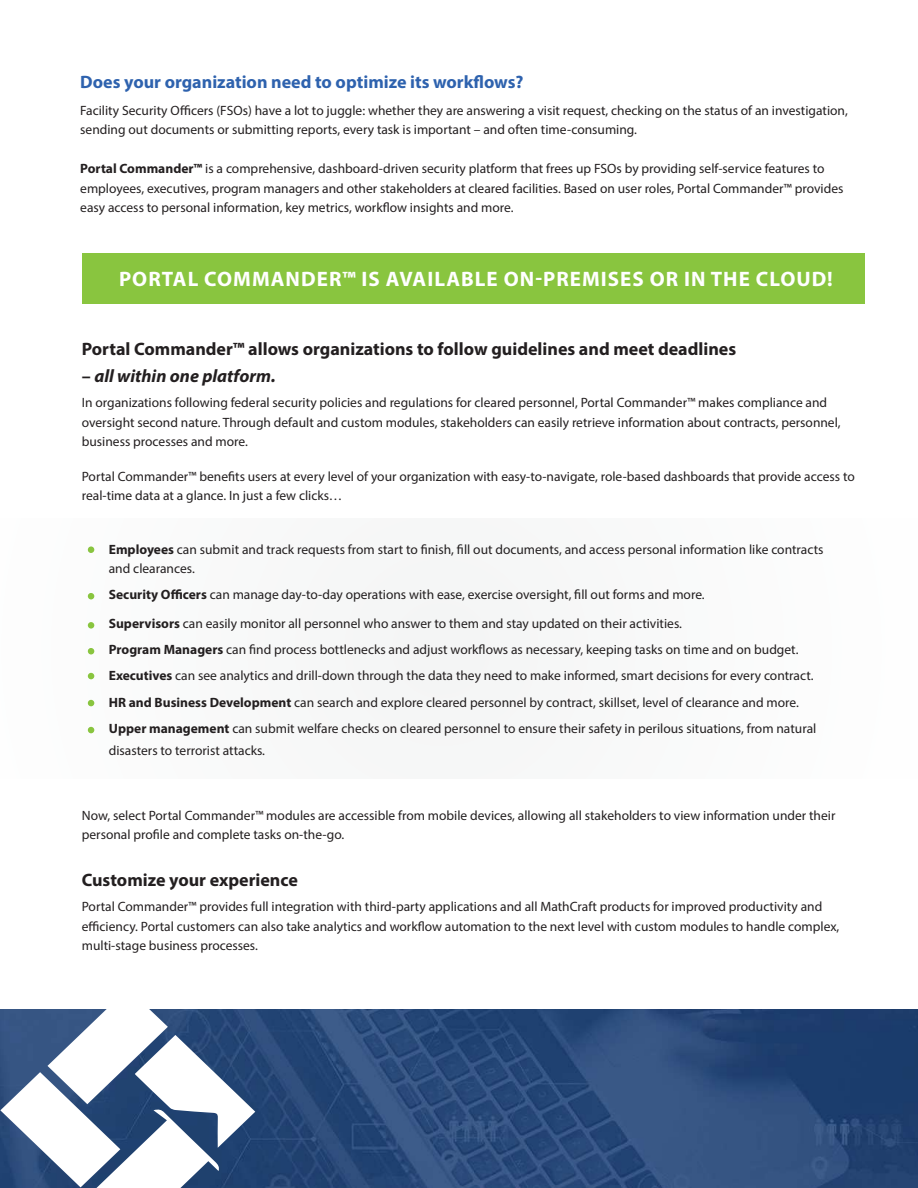
<style>
.page{position:relative;width:918px;height:1188px;background:#fff}
.page>*{position:absolute;margin:0;border:0;box-sizing:border-box;transform-origin:0 0}
.t1{font:700 21px "Myriad Pro";letter-spacing:.05em;color:#fff}
.t2{font:700 18px "Myriad Pro";color:#231f20}
.t3{font:700 18px "Myriad Pro";color:#2e62ae}
.t4{font:italic 700 18px "Myriad Pro";color:#231f20}
.t5{font:13.5px/19.5px "Myriad Pro";color:#231f20}
.s1{font-weight:700}
.s2{font-style:normal}
</style>
<div class="page">
<div style="left:0;top:518px;width:918px;height:261px;background:#f4f5f5"></div>
<div style="left:82px;top:253px;width:783px;height:50px;background:#89c53f"></div>
<div style="left:88px;top:546px;width:6px;height:7px;background:#89c53f;border-radius:50%"></div>
<svg style="left:88px;top:593px;width:6px;height:6px"></svg>
<svg style="left:88px;top:648px;width:6px;height:6px"></svg>
<div style="left:88px;top:622px;width:6px;height:7px;background:#89c53f;border-radius:50%"></div>
<svg style="left:88px;top:673px;width:6px;height:6px"></svg>
<svg style="left:88px;top:700px;width:6px;height:6px"></svg>
<svg style="left:88px;top:727px;width:6px;height:6px"></svg>
<img style="left:0;top:1010px;width:918px;height:178px">
<svg style="left:0;top:1072px;width:120px;height:115px"></svg>
<svg style="left:48px;top:989px;width:120px;height:115px"></svg>
<svg style="left:88px;top:1035px;width:167px;height:153px"></svg>
<h2 class="t3" style="left:80px;top:74px;width:445px">Does your organization need to optimize its workflows?</h2>
<p class="t5" style="left:80px;top:102px;width:769px">Facility Security Officers (FSOs) have a lot to juggle: whether they are answering a visit request, checking on the status of an investigation, sending out documents or submitting reports, every task is important – and often time-consuming.</p>
<p class="t5" style="left:80px;top:160px;width:765px"><span class="s1">Portal Commander™</span> is a comprehensive, dashboard-driven security platform that frees up FSOs by providing self-service features to employees, executives, program managers and other stakeholders at cleared facilities. Based on user roles, Portal Commander™ provides easy access to personal information, key metrics, workflow insights and more.</p>
<h1 class="t1" style="left:119px;top:270px;width:715px">PORTAL COMMANDER™ IS AVAILABLE ON-PREMISES OR IN THE CLOUD!</h1>
<h2 class="t2" style="left:82px;top:341px;width:656px">Portal Commander™ allows organizations to follow guidelines and meet deadlines</h2>
<h2 class="t4" style="left:82px;top:369px;width:196px"><span class="s2">–</span> all within one platform.</h2>
<p class="t5" style="left:82px;top:394px;width:760px">In organizations following federal security policies and regulations for cleared personnel, Portal Commander™ makes compliance and oversight second nature. Through default and custom modules, stakeholders can easily retrieve information about contracts, personnel, business processes and more.</p>
<p class="t5" style="left:82px;top:468px;width:775px">Portal Commander™ benefits users at every level of your organization with easy-to-navigate, role-based dashboards that provide access to real-time data at a glance. In just a few clicks…</p>
<p class="t5" style="left:109px;top:540px;width:716px;text-indent:-20px"><span class="s1">• Employees</span> can submit and track requests from start to finish, fill out documents, and access personal information like contracts and clearances.</p>
<p class="t5" style="left:89px;top:582px;width:618px;line-height:28.5px;text-align:center"><span class="s1">• Security Officers</span> can manage day-to-day operations with ease, exercise oversight, fill out forms and more.<br><span class="s1">Supervisors</span> can easily monitor all personnel who answer to them and stay updated on their activities.</p>
<p class="t5" style="left:89px;top:641px;width:711px"><span class="s1">• Program Managers</span> can find process bottlenecks and adjust workflows as necessary, keeping tasks on time and on budget.</p>
<p class="t5" style="left:89px;top:667px;width:727px"><span class="s1">• Executives</span> can see analytics and drill-down through the data they need to make informed, smart decisions for every contract.</p>
<p class="t5" style="left:89px;top:693px;width:712px"><span class="s1">• HR and Business Development</span> can search and explore cleared personnel by contract, skillset, level of clearance and more.</p>
<p class="t5" style="left:109px;top:718px;width:709px;line-height:22.5px;text-indent:-20px"><span class="s1">• Upper management</span> can submit welfare checks on cleared personnel to ensure their safety in perilous situations, from natural disasters to terrorist attacks.</p>
<p class="t5" style="left:82px;top:807px;width:755px">Now, select Portal Commander™ modules are accessible from mobile devices, allowing all stakeholders to view information under their personal profile and complete tasks on-the-go.</p>
<h2 class="t2" style="left:82px;top:872px;width:218px">Customize your experience</h2>
<p class="t5" style="left:82px;top:898px;width:759px">Portal Commander™ provides full integration with third-party applications and all MathCraft products for improved productivity and efficiency. Portal customers can also take analytics and workflow automation to the next level with custom modules to handle complex, multi-stage business processes.</p>
</div>
